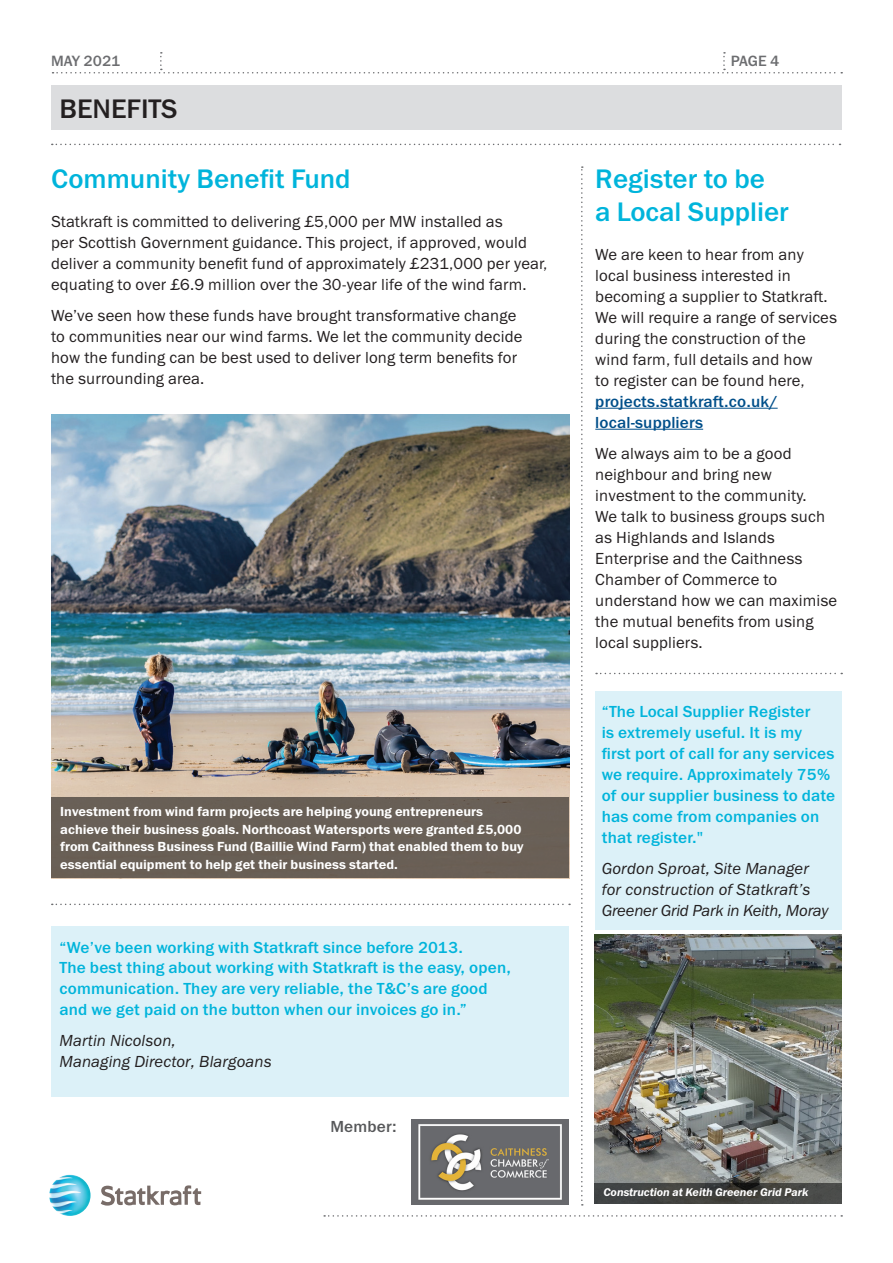
<style>
.page{position:relative;width:893px;height:1263px;background:#fff}
.page>*{position:absolute;margin:0;border:0;box-sizing:border-box;transform-origin:0 0}
.t1{font:500 27px/33px "Franklin Gothic ITC";color:#00b4db}
.t2{font:500 27px "Franklin Gothic ITC";color:#231f20}
.t3{font:16.2px/21px "Franklin Gothic ITC";letter-spacing:.01em;color:#231f20}
.t4{font:500 16.2px/21px "Franklin Gothic ITC";letter-spacing:.01em;color:#00b4db}
.t5{font:italic 16.2px/21px "Franklin Gothic ITC";letter-spacing:.01em;color:#231f20}
.t6{font:500 16.2px "Franklin Gothic ITC";letter-spacing:.01em;color:#57585a}
.t7{font:500 15px "Franklin Gothic ITC";color:#6c6d70}
.t8{font:600 13.2px/17.7px "Franklin Gothic ITC";color:#fff}
.t9{font:italic 600 11.25px "Franklin Gothic ITC";color:#fff}
.s1{font-weight:500;color:#004f8a}
</style>
<div class="page">
<div style="left:595px;top:691px;width:247px;height:238px;background:#dcf1f8"></div>
<div style="left:51px;top:85px;width:791px;height:45px;background:#dcdddf"></div>
<svg style="left:324px;top:1215px;width:518px;height:2px"></svg>
<svg style="left:596px;top:673px;width:246px;height:1px"></svg>
<svg style="left:53px;top:52px;width:789px;height:22px"></svg>
<svg style="left:101px;top:1185px;width:100px;height:20px"></svg>
<img style="left:49px;top:1175px;width:42px;height:41px;border-radius:21px">
<hr style="left:595px;top:408px;width:183px;height:1px;background:#004f8a">
<hr style="left:595px;top:429px;width:108px;height:1px;background:#004f8a">
<svg style="left:52px;top:144px;width:788px;height:1px"></svg>
<svg style="left:52px;top:904px;width:518px;height:1px"></svg>
<svg style="left:581px;top:166px;width:2px;height:1039px"></svg>
<img style="left:411px;top:1120px;width:157px;height:85px">
<img style="left:595px;top:935px;width:247px;height:248px">
<svg style="left:595px;top:1183px;width:247px;height:21px;background:#414240"></svg>
<div style="left:51px;top:926px;width:517px;height:171px;background:#dcf1f8"></div>
<img style="left:51px;top:415px;width:519px;height:463px">
<div style="left:51px;top:797px;width:517px;height:81px;background:#695f56"></div>
<p class="t7" style="left:51px;top:52px;width:71px">MAY 2021</p>
<p class="t7" style="left:731px;top:52px;width:50px">PAGE 4</p>
<p class="t2" style="left:60px;top:92px;width:120px">BENEFITS</p>
<p class="t1" style="left:51px;top:162px;width:301px">Community Benefit Fund</p>
<p class="t3" style="left:51px;top:211px;width:498px">Statkraft is committed to delivering £5,000 per MW installed as<br>per Scottish Government guidance. This project, if approved, would deliver a community benefit fund of approximately £231,000 per year, equating to over £6.9 million over the 30-year life of the wind farm.</p>
<p class="t3" style="left:51px;top:305px;width:473px">We’ve seen how these funds have brought transformative change to communities near our wind farms. We let the community decide how the funding can be best used to deliver long term benefits for the surrounding area.</p>
<p class="t8" style="left:60px;top:803px;width:465px">Investment from wind farm projects are helping young entrepreneurs achieve their business goals. Northcoast Watersports were granted £5,000 from Caithness Business Fund (Baillie Wind Farm) that enabled them to buy essential equipment to help get their business started.</p>
<p class="t4" style="left:60px;top:937px;width:453px">“We’ve been working with Statkraft since before 2013.<br>The best thing about working with Statkraft is the easy, open, communication. They are very reliable, the T&amp;C’s are good and we get paid on the button when our invoices go in.”</p>
<p class="t5" style="left:60px;top:1030px;width:214px">Martin Nicolson,<br>Managing Director, Blargoans</p>
<p class="t6" style="left:330px;top:1117px;width:68px">Member:</p>
<p class="t1" style="left:595px;top:162px;width:195px">Register to be<br>a Local Supplier</p>
<p class="t3" style="left:595px;top:244px;width:243px">We are keen to hear from any local business interested in becoming a supplier to Statkraft.<br>We will require a range of services during the construction of the wind farm, full details and how<br>to register can be found here, <span class="s1">projects.statkraft.co.uk/ local-suppliers</span></p>
<p class="t3" style="left:595px;top:443px;width:243px">We always aim to be a good neighbour and bring new investment to the community.<br>We talk to business groups such as Highlands and Islands<br>Enterprise and the Caithness<br>Chamber of Commerce to understand how we can maximise the mutual benefits from using local suppliers.</p>
<p class="t4" style="left:602px;top:701px;width:235px">“The Local Supplier Register<br>is extremely useful. It is my first port of call for any services we require. Approximately 75% of our supplier business to date has come from companies on that register."</p>
<p class="t5" style="left:602px;top:859px;width:228px">Gordon Sproat, Site Manager for construction of Statkraft’s<br>Greener Grid Park in Keith, Moray</p>
<p class="t9" style="left:603px;top:1185px;width:206px">Construction at Keith Greener Grid Park</p>
</div>
